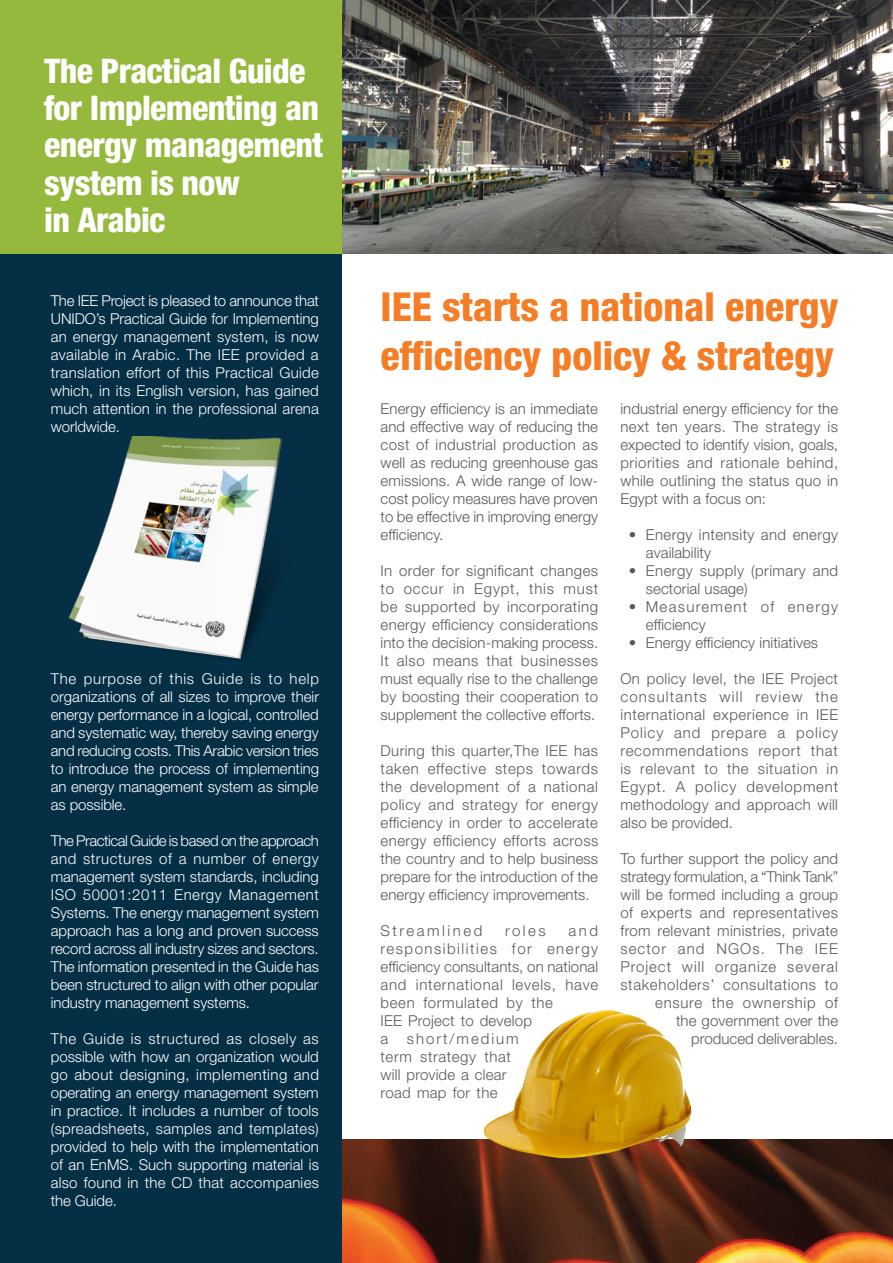
<style>
.page{position:relative;width:893px;height:1263px;background:#fff}
.page>*{position:absolute;margin:0;border:0;box-sizing:border-box;transform-origin:0 0}
.t1{font:800 condensed 40.05px/49.3px "Helvetica Neue LT Std";color:#f47d25}
.t2{font:800 condensed 34.05px/37.3px "Helvetica Neue LT Std";letter-spacing:-.02em;color:#fff}
.t3{font:300 15px/18px "Helvetica Neue LT Std";letter-spacing:.015em;color:#57585a;text-align:justify}
.t4{font:300 15px/18px "Helvetica Neue LT Std";letter-spacing:-.005em;color:#fff;text-align:justify}
.t5{font:300 15px/18px "Helvetica Neue LT Std";letter-spacing:.04em;color:#57585a}
.t6{font:300 15px/18px "Helvetica Neue LT Std";letter-spacing:.085em;color:#57585a}
.t7{font:300 15px "Helvetica Neue LT Std";letter-spacing:.17em;color:#57585a}
</style>
<div class="page">
<img style="left:342px;top:1140px;width:551px;height:123px">
<img style="left:342px;top:0;width:551px;height:253px">
<div style="left:0;top:0;width:342px;height:1263px;background:#052f45"></div>
<div style="left:0;top:0;width:342px;height:253px;background:#94b93d"></div>
<img style="left:483px;top:1009px;width:209px;height:150px">
<img style="left:68px;top:436px;width:214px;height:223px">
<h2 class="t2" style="left:44px;top:51px;width:280px">The Practical Guide for Implementing an energy management system is now<br>in Arabic</h2>
<p class="t4" style="left:51px;top:291px;width:270px">The IEE Project is pleased to announce that UNIDO’s Practical Guide for Implementing an energy management system, is now available in Arabic. The IEE provided a translation effort of this Practical Guide which, in its English version, has gained much attention in the professional arena worldwide.</p>
<p class="t4" style="left:51px;top:669px;width:270px">The purpose of this Guide is to help organizations of all sizes to improve their energy performance in a logical, controlled and systematic way, thereby saving energy and reducing costs. This Arabic version tries to introduce the process of implementing an energy management system as simple as possible.</p>
<p class="t4" style="left:51px;top:831px;width:270px">The Practical Guide is based on the approach and structures of a number of energy management system standards, including ISO 50001:2011 Energy Management Systems. The energy management system approach has a long and proven success record across all industry sizes and sectors.<br>The information presented in the Guide has been structured to align with other popular industry management systems.</p>
<p class="t4" style="left:51px;top:1029px;width:270px">The Guide is structured as closely as possible with how an organization would go about designing, implementing and operating an energy management system in practice. It includes a number of tools (spreadsheets, samples and templates) provided to help with the implementation of an EnMS. Such supporting material is also found in the CD that accompanies the Guide.</p>
<h1 class="t1" style="left:381px;top:281px;width:460px">IEE starts a national energy efficiency policy &amp; strategy</h1>
<p class="t3" style="left:381px;top:399px;width:219px">Energy efficiency is an immediate and effective way of reducing the cost of industrial production as well as reducing greenhouse gas emissions. A wide range of low&shy;cost policy measures have proven to be effective in improving energy efficiency.</p>
<p class="t3" style="left:381px;top:561px;width:219px">In order for significant changes to occur in Egypt, this must be supported by incorporating energy efficiency considerations into the decision-making process.<br>It also means that businesses must equally rise to the challenge by boosting their cooperation to supplement the collective efforts.</p>
<p class="t3" style="left:381px;top:741px;width:219px">During this quarter,The IEE has taken effective steps towards the development of a national policy and strategy for energy efficiency in order to accelerate energy efficiency efforts across the country and to help business prepare for the introduction of the energy efficiency improvements.</p>
<p class="t7" style="left:381px;top:921px;width:103px">Streamlined</p>
<p class="t3" style="left:505px;top:921px;width:42px">roles</p>
<p class="t5" style="left:381px;top:921px;width:219px;text-indent:188px">and responsibilities for energy efficiency consultants, on national and international levels, have been formulated by the<br>IEE Project to develop<br>a short/medium<br>term strategy that<br>will provide a clear<br>road map for the</p>
<p class="t3" style="left:620px;top:399px;width:219px">industrial energy efficiency for the next ten years. The strategy is expected to identify vision, goals, priorities and rationale behind, while outlining the status quo in Egypt with a focus on:</p>
<p class="t3" style="left:646px;top:525px;width:194px;text-indent:-17px">• Energy intensity and energy availability</p>
<p class="t3" style="left:646px;top:561px;width:194px;text-indent:-17px">• Energy supply (primary and sectorial usage)</p>
<p class="t6" style="left:646px;top:597px;width:194px;text-indent:-17px">• Measurement of energy efficiency</p>
<p class="t3" style="left:629px;top:633px;width:191px">• Energy efficiency initiatives</p>
<p class="t3" style="left:620px;top:669px;width:219px">On policy level, the IEE Project consultants will review the international experience in IEE Policy and prepare a policy recommendations report that is relevant to the situation in Egypt. A policy development methodology and approach will also be provided.</p>
<p class="t3" style="left:620px;top:849px;width:219px;text-align:right">To further support the policy and strategy formulation, a “Think Tank” will be formed including a group of experts and representatives from relevant ministries, private sector and NGOs. The IEE<br>Project will organize several stakeholders’ consultations to ensure the ownership of<br>the government over the produced deliverables.</p>
</div>
